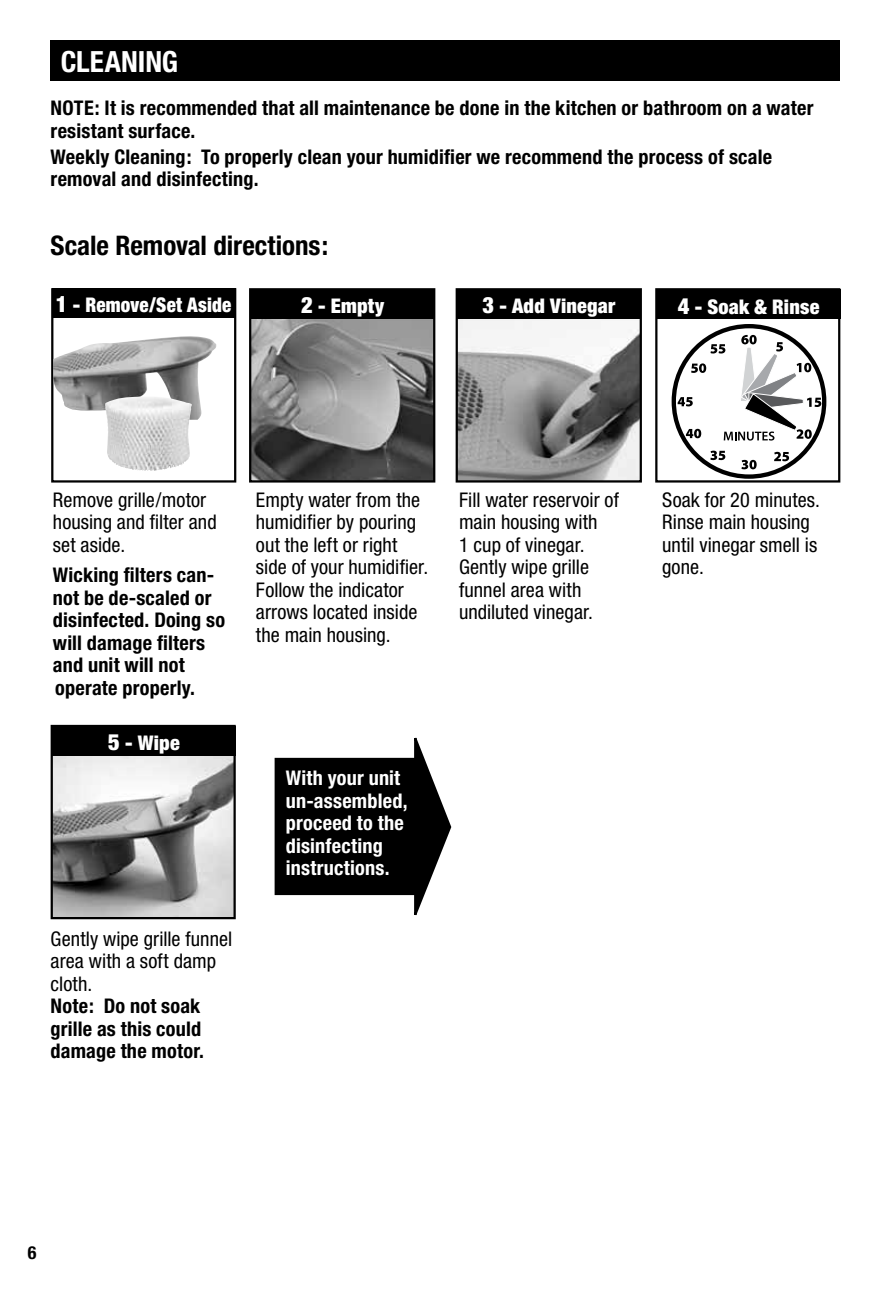
<style>
.page{position:relative;width:891px;height:1296px;background:#fff}
.page>*{position:absolute;margin:0;border:0;box-sizing:border-box;transform-origin:0 0}
.t1{font:700 condensed 29.25px "Helvetica Neue";letter-spacing:-.005em;color:#fff}
.t2{font:700 condensed 27px "Helvetica Neue";color:#000}
.t3{font:condensed 20.25px/22.5px "Helvetica Neue";letter-spacing:.005em;color:#000}
.t4{font:700 condensed 20.25px/22.5px "Helvetica Neue";letter-spacing:.01em;color:#000}
.t5{font:700 condensed 20.25px/22.5px "Helvetica Neue";letter-spacing:.01em;color:#fff}
.t6{font:900 condensed 20.25px "Helvetica Neue";letter-spacing:.01em;color:#fff}
.t7{font:700 condensed 18px "Helvetica Neue";color:#000}
.s1{font-size:22.5px}
</style>
<div class="page">
<div style="left:655px;top:288px;width:185px;height:195px;border:2px solid #000"></div>
<div style="left:657px;top:290px;width:183px;height:29px;background:#000"></div>
<div style="left:276px;top:759px;width:138px;height:135px;background:#000"></div>
<div style="left:275px;top:758px;width:140px;height:137px;border:2px solid #000"></div>
<svg style="left:412px;top:737px;width:40px;height:179px"></svg>
<div style="left:51px;top:288px;width:185px;height:195px;border:2px solid #000"></div>
<div style="left:51px;top:40px;width:789px;height:41px;background:#000"></div>
<img style="left:252px;top:319px;width:180px;height:161px">
<div style="left:249px;top:288px;width:186px;height:195px;border:2px solid #000"></div>
<div style="left:251px;top:289px;width:183px;height:30px;background:#000"></div>
<img style="left:459px;top:319px;width:180px;height:161px">
<div style="left:456px;top:288px;width:186px;height:195px;border:2px solid #000"></div>
<div style="left:457px;top:289px;width:183px;height:30px;background:#000"></div>
<div style="left:52px;top:289px;width:183px;height:29px;background:#000"></div>
<img style="left:53px;top:336px;width:164px;height:84px">
<img style="left:105px;top:399px;width:65px;height:72px">
<div style="left:672px;top:324px;width:154px;height:155px;border:4px solid #000;border-radius:50%"></div>
<svg style="left:710px;top:451px;width:15px;height:9px"></svg>
<svg style="left:741px;top:460px;width:16px;height:9px"></svg>
<svg style="left:774px;top:452px;width:15px;height:9px"></svg>
<svg style="left:678px;top:335px;width:143px;height:106px"></svg>
<img style="left:54px;top:756px;width:179px;height:160px">
<div style="left:51px;top:725px;width:185px;height:194px;border:2px solid #000"></div>
<div style="left:53px;top:727px;width:183px;height:29px;background:#000"></div>
<h1 class="t1" style="left:61px;top:44px;width:119px">CLEANING</h1>
<p class="t4" style="left:51px;top:97px;width:764px">NOTE: It is recommended that all maintenance be done in the kitchen or bathroom on a water resistant surface.</p>
<p class="t4" style="left:51px;top:145px;width:723px">Weekly Cleaning: To properly clean your humidifier we recommend the process of scale removal and disinfecting.</p>
<h2 class="t2" style="left:51px;top:229px;width:279px">Scale Removal directions:</h2>
<p class="t6" style="left:56px;top:293px;width:177px"><span class="s1">1</span> - Remove/Set Aside</p>
<p class="t6" style="left:301px;top:293px;width:85px"><span class="s1">2</span> - Empty</p>
<p class="t6" style="left:482px;top:293px;width:134px"><span class="s1">3</span> - Add Vinegar</p>
<p class="t6" style="left:678px;top:294px;width:143px"><span class="s1">4</span> - Soak &amp; Rinse</p>
<p class="t3" style="left:53px;top:488px;width:165px">Remove grille/motor housing and filter and set aside.</p>
<p class="t4" style="left:53px;top:564px;width:174px">Wicking filters can&shy;not be de-scaled or disinfected. Doing so will damage filters and unit will not operate properly.</p>
<p class="t6" style="left:108px;top:731px;width:73px"><span class="s1">5</span> - Wipe</p>
<p class="t3" style="left:51px;top:927px;width:183px">Gently wipe grille funnel area with a soft damp cloth.</p>
<p class="t4" style="left:51px;top:995px;width:155px">Note: Do not soak grille as this could damage the motor.</p>
<p class="t3" style="left:256px;top:488px;width:174px">Empty water from the humidifier by pouring out the left or right side of your humidifier.<br>Follow the indicator arrows located inside the main housing.</p>
<p class="t3" style="left:459px;top:488px;width:161px">Fill water reservoir of main housing with<br>1 cup of vinegar.<br>Gently wipe grille funnel area with undiluted vinegar.</p>
<p class="t3" style="left:662px;top:488px;width:159px">Soak for 20 minutes.<br>Rinse main housing until vinegar smell is gone.</p>
<p class="t5" style="left:286px;top:767px;width:123px">With your unit un-assembled, proceed to the disinfecting instructions.</p>
<p class="t7" style="left:28px;top:1242px;width:10px">6</p>
</div>
